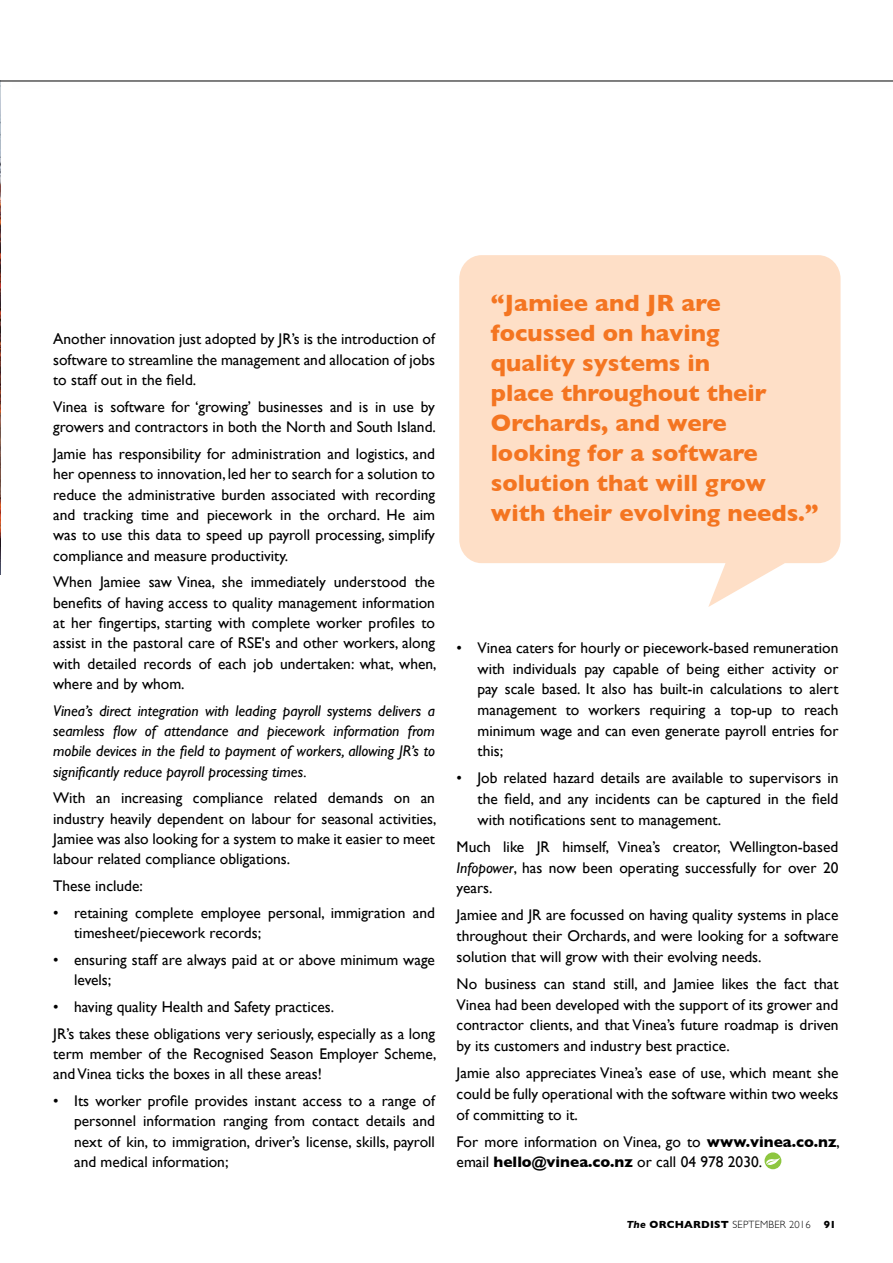
<style>
.page{position:relative;width:893px;height:1263px;background:#fff}
.page>*{position:absolute;margin:0;border:0;box-sizing:border-box;transform-origin:0 0}
.t1{font:700 24px/30px "Gill Sans";color:#f47521}
.t2{font:15.45px/20.4px "Gill Sans";color:#000;text-align:justify}
.t3{font:italic 15.45px/20.4px "Gill Sans";color:#000;text-align:justify}
.t4{font:300 10.5px "Gill Sans";letter-spacing:.02em;color:#000}
.s1{font-style:italic}
.s2{font-weight:700}
.s3{font-weight:700;font-style:italic}
</style>
<div class="page">
<img style="left:0;top:99px;width:1px;height:476px">
<svg style="left:459px;top:255px;width:381px;height:352px;background:#fee2cd"></svg>
<div style="left:765px;top:1152px;width:16px;height:17px;background:#8dc63f;border-radius:50%"></div>
<svg style="left:766px;top:1158px;width:14px;height:7px"></svg>
<hr style="left:0;top:81px;width:893px;height:1px;background:#000">
<p class="t2" style="left:53px;top:329px;width:383px">Another innovation just adopted by JR’s is the introduction of software to streamline the management and allocation of jobs to staff out in the field.</p>
<p class="t2" style="left:53px;top:396px;width:384px">Vinea is software for ‘growing’ businesses and is in use by growers and contractors in both the North and South Island.</p>
<p class="t2" style="left:53px;top:443px;width:383px">Jamie has responsibility for administration and logistics, and her openness to innovation, led her to search for a solution to reduce the administrative burden associated with recording and tracking time and piecework in the orchard. He aim was to use this data to speed up payroll processing, simplify compliance and measure productivity.</p>
<p class="t2" style="left:53px;top:572px;width:385px">When Jamiee saw Vinea, she immediately understood the benefits of having access to quality management information at her fingertips, starting with complete worker profiles to assist in the pastoral care of RSE's and other workers, along with detailed records of each job undertaken: what, when, where and by whom.</p>
<p class="t3" style="left:53px;top:700px;width:383px">Vinea’s direct integration with leading payroll systems delivers a seamless flow of attendance and piecework information from mobile devices in the field to payment of workers, allowing JR’s to significantly reduce payroll processing times.</p>
<p class="t2" style="left:53px;top:788px;width:385px">With an increasing compliance related demands on an industry heavily dependent on labour for seasonal activities, Jamiee was also looking for a system to make it easier to meet labour related compliance obligations.</p>
<p class="t2" style="left:53px;top:875px;width:91px">These include:</p>
<p class="t2" style="left:74px;top:902px;width:362px;text-indent:-21px">• retaining complete employee personal, immigration and timesheet/piecework records;</p>
<p class="t2" style="left:74px;top:949px;width:362px;text-indent:-21px">• ensuring staff are always paid at or above minimum wage levels;</p>
<p class="t2" style="left:53px;top:993px;width:383px;line-height:26.7px">• having quality Health and Safety practices.<br>JR’s takes these obligations very seriously, especially as a long</p>
<p class="t2" style="left:53px;top:1043px;width:385px">term member of the Recognised Season Employer Scheme, and Vinea ticks the boxes in all these areas!</p>
<p class="t2" style="left:74px;top:1090px;width:362px;text-indent:-21px">• Its worker profile provides instant access to a range of personnel information ranging from contact details and next of kin, to immigration, driver’s license, skills, payroll and medical information;</p>
<h1 class="t1" style="left:491px;top:287px;width:329px">“Jamiee and JR are focussed on having<br>quality systems in<br>place throughout their<br>Orchards, and were looking for a software solution that will grow with their evolving needs.”</h1>
<p class="t2" style="left:478px;top:637px;width:362px;text-indent:-21px">• Vinea caters for hourly or piecework-based remuneration with individuals pay capable of being either activity or pay scale based. It also has built-in calculations to alert management to workers requiring a top-up to reach minimum wage and can even generate payroll entries for this;</p>
<p class="t2" style="left:478px;top:768px;width:362px;text-indent:-21px">• Job related hazard details are available to supervisors in the field, and any incidents can be captured in the field with notifications sent to management.</p>
<p class="t2" style="left:457px;top:836px;width:383px">Much like JR himself, Vinea’s creator, Wellington-based <span class="s1">Infopower</span>, has now been operating successfully for over 20 years.</p>
<p class="t2" style="left:457px;top:905px;width:383px">Jamiee and JR are focussed on having quality systems in place throughout their Orchards, and were looking for a software solution that will grow with their evolving needs.</p>
<p class="t2" style="left:457px;top:973px;width:383px">No business can stand still, and Jamiee likes the fact that Vinea had been developed with the support of its grower and contractor clients, and that Vinea’s future roadmap is driven by its customers and industry best practice.</p>
<p class="t2" style="left:457px;top:1062px;width:383px">Jamie also appreciates Vinea’s ease of use, which meant she could be fully operational with the software within two weeks of committing to it.</p>
<p class="t2" style="left:457px;top:1131px;width:385px">For more information on Vinea, go to <span class="s2">www.vinea.co.nz</span>, email <span class="s2">hello@vinea.co.nz</span> or call 04 978 2030.</p>
<p class="t4" style="left:626px;top:1216px;width:211px"><span class="s3">The</span> <span class="s2">ORCHARDIST</span> SEPTEMBER 2016 <span class="s2">91</span></p>
</div>
